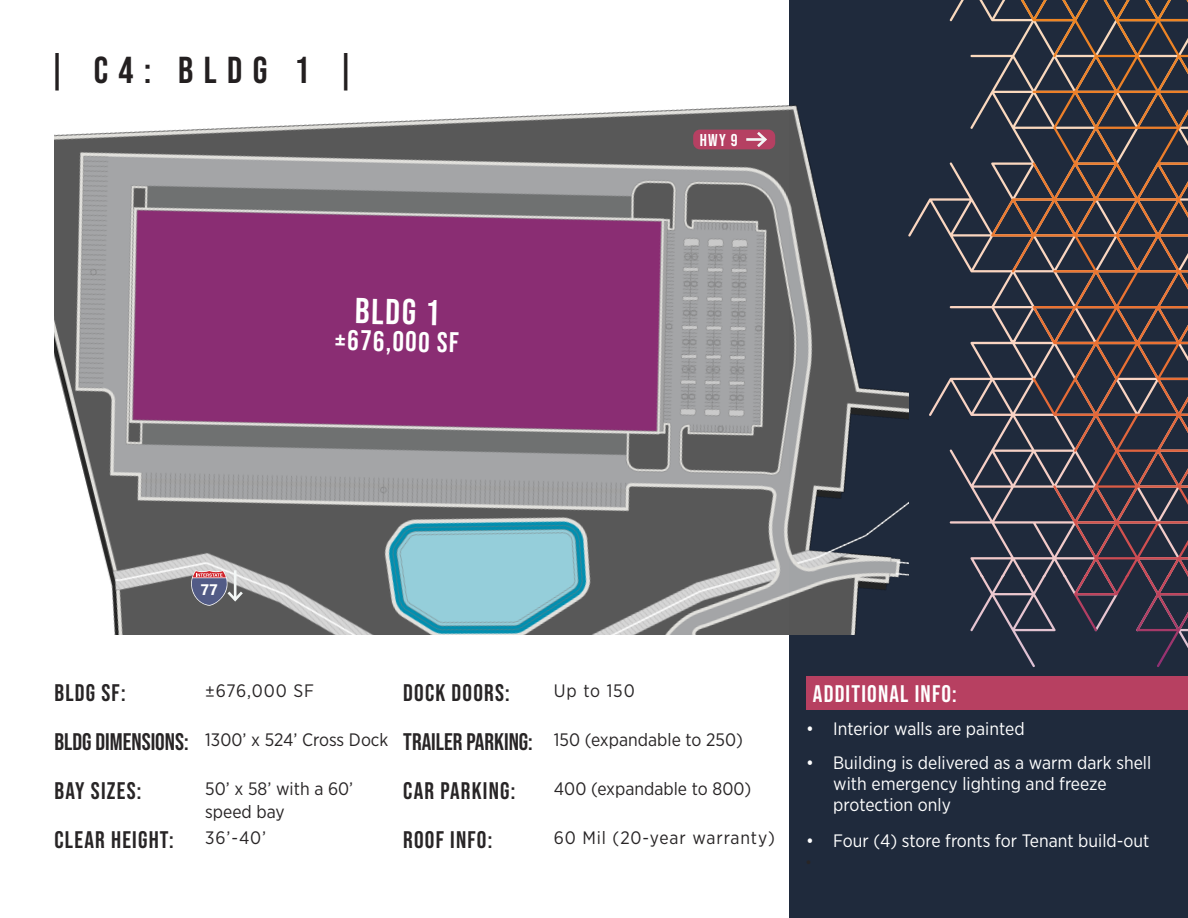
<style>
.page{position:relative;width:1188px;height:918px;background:#fff}
.page>*{position:absolute;margin:0;border:0;box-sizing:border-box;transform-origin:0 0}
.Heading_text_Center{font:37.5px "Bebas Neue";letter-spacing:.28em;color:#231f20}
.Body_text_Table_11pt{font:36px "Bebas Neue";color:#fff}
.Body_text_Table_11pt-2{font:28.5px "Bebas Neue";color:#fff}
.Body_text_Table_11pt-3{font:24px "Bebas Neue";letter-spacing:.05em;color:#282526}
.Body_text_Table_11pt-4{font:24px "Bebas Neue";color:#282526}
.t1{font:24px "Bebas Neue";letter-spacing:.05em;color:#fff}
.t2{font:18px/21px "Gotham Narrow";color:#fff}
.Body_text_Table_11pt-5{font:18px/22.5px "Gotham Narrow";color:#282526}
.Body_text_Table_11pt-6{font:18px "Gotham Narrow";letter-spacing:.05em;color:#282526}
.t3{font:17.1px "Bebas Neue";color:#fff}
.t4{font:16.5px "Bebas Neue";color:#282526}
.t5{font:700 15.3px "Segoe UI";color:#fff}
</style>
<div class="page">
<div style="left:789px;top:0;width:399px;height:918px;background:#1f2a3c"></div>
<svg style="left:908px;top:0;width:83px;height:632px"></svg>
<svg style="left:991px;top:0;width:197px;height:667px"></svg>
<div style="left:806px;top:676px;width:382px;height:33px;background:#b74061"></div>
<img style="left:54px;top:105px;width:854px;height:529px">
<svg style="left:191px;top:570px;width:55px;height:36px;background:#877f90"></svg>
<div style="left:693px;top:130px;width:82px;height:19px;background:#b54062;border-radius:7px"></div>
<hr style="left:746px;top:138px;width:19px;height:3px;background:#f3f7f6">
<svg style="left:754px;top:129px;width:15px;height:21px"></svg>
<p class="Heading_text_Center" style="left:48px;top:48px;width:309px">| C4: BLDG 1 |</p>
<p class="Body_text_Table_11pt" style="left:355px;top:291px;width:86px;rotate:1deg">BLDG 1</p>
<p class="Body_text_Table_11pt-2" style="left:335px;top:324px;width:126px;rotate:1deg">±676,000 SF</p>
<p class="t3" style="left:700px;top:130px;width:39px">HWY 9</p>
<p class="t5" style="left:201px;top:575px;width:19px">77</p>
<p class="Body_text_Table_11pt-3" style="left:55px;top:679px;width:73px">BLDG SF:</p>
<p class="Body_text_Table_11pt-5" style="left:205px;top:680px;width:110px">±676,000 SF</p>
<p class="Body_text_Table_11pt-4" style="left:55px;top:728px;width:135px">BLDG DIMENSIONS:</p>
<p class="Body_text_Table_11pt-5" style="left:205px;top:728px;width:185px">1300’ x 524’ Cross Dock</p>
<p class="Body_text_Table_11pt-3" style="left:55px;top:777px;width:88px">BAY SIZES:</p>
<p class="Body_text_Table_11pt-5" style="left:205px;top:777px;width:150px">50’ x 58’ with a 60’ speed bay</p>
<p class="Body_text_Table_11pt-3" style="left:55px;top:826px;width:120px">CLEAR HEIGHT:</p>
<p class="Body_text_Table_11pt-5" style="left:205px;top:826px;width:63px">36’-40’</p>
<p class="Body_text_Table_11pt-3" style="left:403px;top:679px;width:108px">DOCK DOORS:</p>
<p class="Body_text_Table_11pt-5" style="left:554px;top:680px;width:82px">Up to 150</p>
<p class="Body_text_Table_11pt-4" style="left:403px;top:728px;width:131px">TRAILER PARKING:</p>
<p class="Body_text_Table_11pt-5" style="left:554px;top:728px;width:191px">150 (expandable to 250)</p>
<p class="Body_text_Table_11pt-3" style="left:403px;top:777px;width:113px">CAR PARKING:</p>
<p class="Body_text_Table_11pt-5" style="left:554px;top:777px;width:199px">400 (expandable to 800)</p>
<p class="Body_text_Table_11pt-3" style="left:403px;top:826px;width:90px">ROOF INFO:</p>
<p class="Body_text_Table_11pt-6" style="left:554px;top:827px;width:222px">60 Mil (20-year warranty)</p>
<h3 class="t1" style="left:813px;top:680px;width:145px">ADDITIONAL INFO:</h3>
<p class="t2" style="left:806px;top:717px;width:220px">• Interior walls are painted</p>
<p class="t2" style="left:833px;top:752px;width:320px;text-indent:-27px">• Building is delivered as a warm dark shell with emergency lighting and freeze protection only</p>
<p class="t2" style="left:806px;top:830px;width:345px">• Four (4) store fronts for Tenant build-out</p>
<p class="t4" style="left:806px;top:853px;width:6px">•</p>
</div>
